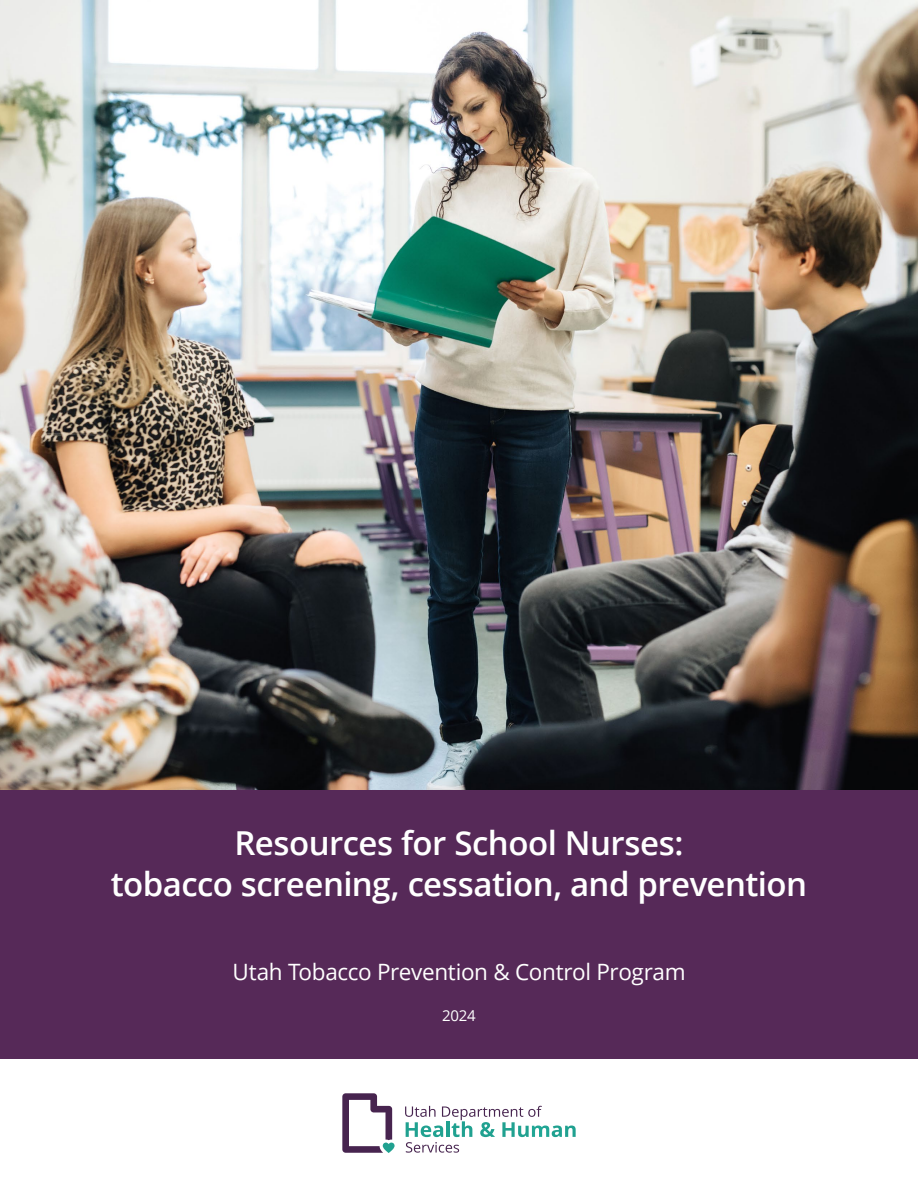
<style>
.page{position:relative;width:918px;height:1188px;background:#fff}
.page>*{position:absolute;margin:0;border:0;box-sizing:border-box;transform-origin:0 0}
.t1{font:600 33px/41.5px "Open Sans";letter-spacing:-.015em;color:#fff;text-align:center}
.t2{font:22.5px "Open Sans";letter-spacing:-.015em;color:#fff}
.t3{font:15px "Open Sans";color:#fff}
</style>
<div class="page">
<img style="left:0;top:0;width:918px;height:790px">
<svg style="left:405px;top:1106px;width:171px;height:47px"></svg>
<svg style="left:342px;top:1093px;width:53px;height:60px"></svg>
<div style="left:0;top:790px;width:918px;height:269px;background:#562958"></div>
<p class="t1" style="left:111px;top:821px;width:698px">Resources for School Nurses:<br>tobacco screening, cessation, and prevention</p>
<p class="t2" style="left:232px;top:956px;width:455px">Utah Tobacco Prevention &amp; Control Program</p>
<p class="t3" style="left:442px;top:1005px;width:35px">2024</p>
</div>
